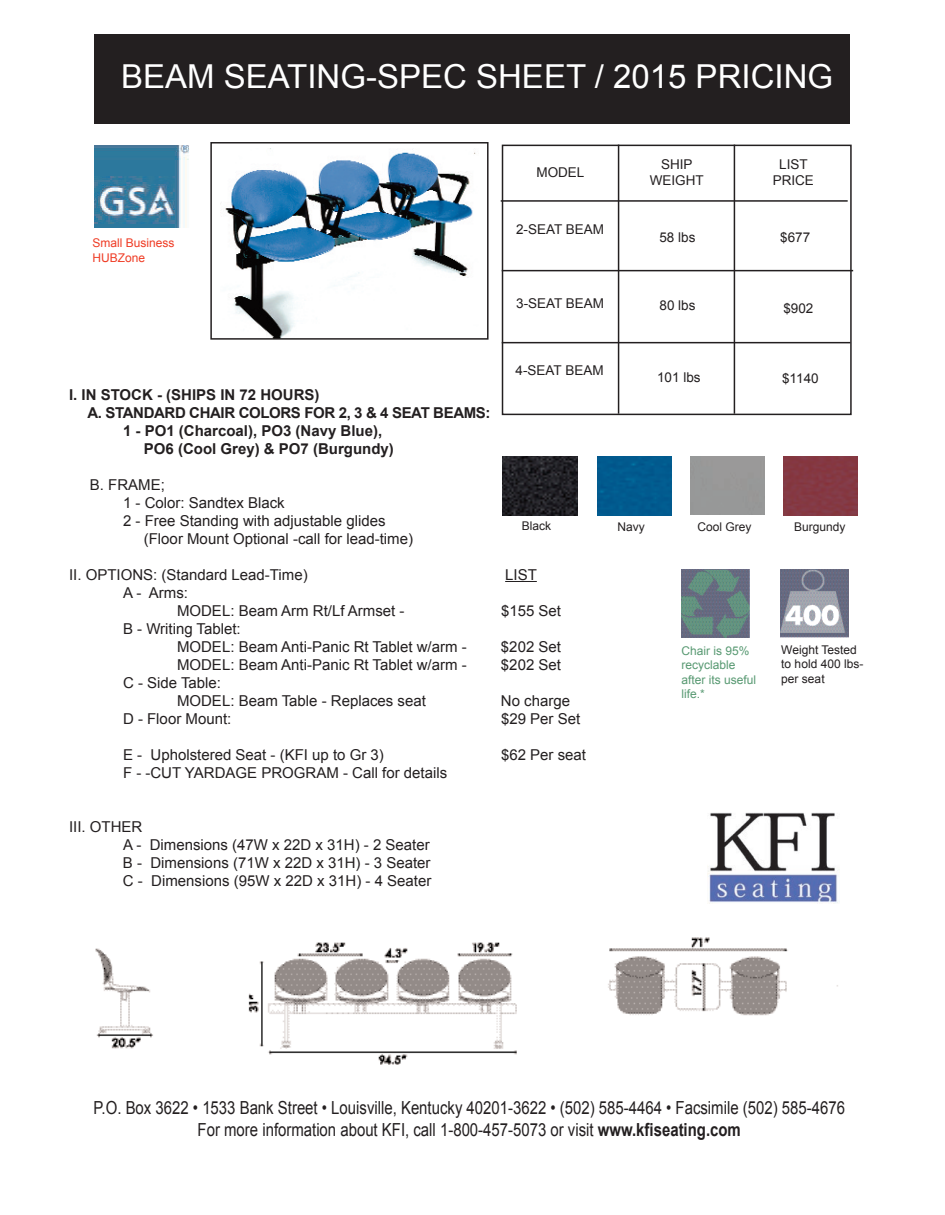
<style>
.page{position:relative;width:945px;height:1215px;background:#fff}
.page>*{position:absolute;margin:0;border:0;box-sizing:border-box;transform-origin:0 0}
.t1{font:33px "Arial";color:#fff}
.t2{font:18px/21.6px "Arial";color:#231f20;text-align:center;scale:.83 1}
.t3{font:15px/18px "Arial";color:#231f20}
.t4{font:700 15px "Arial";color:#231f20}
.t5{font:700 15px "Arial";letter-spacing:-.025em;color:#231f20}
.t6{font:13.5px/16.2px "Arial";color:#231f20;text-align:center}
.t7{font:12px/14.4px "Arial";color:#231f20}
.t8{font:12px/14.4px "Arial";color:#589972}
.t9{font:12px/14.4px "Arial";color:#ef3c25}
.s1{font-weight:700}
</style>
<div class="page">
<img style="left:707px;top:812px;width:131px;height:91px">
<div style="left:94px;top:34px;width:756px;height:90px;background:#231f20"></div>
<hr style="left:505px;top:581px;width:32px;height:1px;background:#231f20">
<img style="left:225px;top:148px;width:251px;height:189px">
<div style="left:210px;top:142px;width:279px;height:198px;border:2px solid #231f20"></div>
<div style="left:502px;top:145px;width:350px;height:270px;border:2px solid #231f20"></div>
<hr style="left:734px;top:145px;width:1px;height:269px;background:#231f20">
<hr style="left:618px;top:145px;width:1px;height:269px;background:#231f20">
<hr style="left:501px;top:200px;width:347px;height:2px;background:#231f20">
<hr style="left:502px;top:270px;width:351px;height:1px;background:#231f20">
<hr style="left:502px;top:342px;width:348px;height:1px;background:#231f20">
<div style="left:784px;top:457px;width:74px;height:58px;background:#843843"></div>
<div style="left:597px;top:457px;width:75px;height:58px;background:#015a8f"></div>
<img style="left:503px;top:457px;width:74px;height:58px">
<img style="left:94px;top:146px;width:95px;height:82px">
<img style="left:95px;top:948px;width:58px;height:101px">
<img style="left:248px;top:942px;width:269px;height:123px">
<img style="left:608px;top:937px;width:230px;height:79px">
<img style="left:681px;top:570px;width:68px;height:67px">
<img style="left:781px;top:569px;width:68px;height:68px">
<h1 class="t1" style="left:121px;top:58px;width:714px">BEAM SEATING-SPEC SHEET / 2015 PRICING</h1>
<p class="t9" style="left:92px;top:236px;width:84px">Small Business<br>HUBZone</p>
<p class="t6" style="left:536px;top:164px;width:50px">MODEL</p>
<p class="t6" style="left:773px;top:156px;width:43px">LIST<br>PRICE</p>
<p class="t6" style="left:650px;top:156px;width:55px">SHIP<br>WEIGHT</p>
<p class="t6" style="left:516px;top:221px;width:90px">2-SEAT BEAM</p>
<p class="t6" style="left:659px;top:229px;width:38px">58 lbs</p>
<p class="t6" style="left:780px;top:229px;width:32px">$677</p>
<p class="t6" style="left:516px;top:295px;width:90px">3-SEAT BEAM</p>
<p class="t6" style="left:659px;top:297px;width:38px">80 lbs</p>
<p class="t6" style="left:783px;top:300px;width:32px">$902</p>
<p class="t6" style="left:516px;top:362px;width:90px">4-SEAT BEAM</p>
<p class="t6" style="left:657px;top:369px;width:45px">101 lbs</p>
<p class="t6" style="left:782px;top:370px;width:38px">$1140</p>
<p class="t4" style="left:69px;top:386px;width:252px">I. IN STOCK - (SHIPS IN 72 HOURS)</p>
<p class="t5" style="left:87px;top:404px;width:405px">A. STANDARD CHAIR COLORS FOR 2, 3 &amp; 4 SEAT BEAMS:</p>
<p class="t4" style="left:123px;top:422px;width:261px">1 - PO1 (Charcoal), PO3 (Navy Blue),</p>
<p class="t4" style="left:144px;top:440px;width:252px">PO6 (Cool Grey) &amp; PO7 (Burgundy)</p>
<p class="t3" style="left:90px;top:476px;width:77px">B. FRAME;</p>
<p class="t3" style="left:123px;top:494px;width:163px">1 - Color: Sandtex Black</p>
<p class="t3" style="left:123px;top:512px;width:264px">2 - Free Standing with adjustable glides</p>
<p class="t3" style="left:144px;top:530px;width:271px">(Floor Mount Optional -call for lead-time)</p>
<p class="t3" style="left:69px;top:566px;width:240px">II. OPTIONS: (Standard Lead-Time)</p>
<p class="t3" style="left:505px;top:566px;width:33px">LIST</p>
<p class="t3" style="left:177px;top:584px;width:229px;text-indent:-54px">A - Arms:<br>MODEL: Beam Arm Rt/Lf Armset -</p>
<p class="t7" style="left:522px;top:519px;width:31px">Black</p>
<p class="t7" style="left:617px;top:519px;width:29px">Navy</p>
<p class="t7" style="left:794px;top:520px;width:53px">Burgundy</p>
<p class="t7" style="left:697px;top:520px;width:56px">Cool Grey</p>
<p class="t3" style="left:501px;top:602px;width:62px">$155 Set</p>
<p class="t3" style="left:177px;top:620px;width:291px;text-indent:-54px">B - Writing Tablet:<br>MODEL: Beam Anti-Panic Rt Tablet w/arm -</p>
<p class="t3" style="left:501px;top:638px;width:62px">$202 Set</p>
<p class="t3" style="left:177px;top:656px;width:291px">MODEL: Beam Anti-Panic Rt Tablet w/arm -</p>
<p class="t3" style="left:501px;top:656px;width:62px">$202 Set</p>
<p class="t3" style="left:177px;top:674px;width:250px;text-indent:-54px">C - Side Table:<br>MODEL: Beam Table - Replaces seat</p>
<p class="t3" style="left:501px;top:692px;width:71px">No charge</p>
<p class="t3" style="left:123px;top:710px;width:110px">D - Floor Mount:</p>
<p class="t3" style="left:501px;top:710px;width:81px">$29 Per Set</p>
<p class="t3" style="left:123px;top:746px;width:262px">E - Upholstered Seat - (KFI up to Gr 3)</p>
<p class="t3" style="left:501px;top:746px;width:87px">$62 Per seat</p>
<p class="t3" style="left:123px;top:764px;width:326px">F - -CUT YARDAGE PROGRAM - Call for details</p>
<p class="t3" style="left:123px;top:818px;width:310px;text-indent:-54px">III. OTHER<br>A - Dimensions (47W x 22D x 31H) - 2 Seater<br>B - Dimensions (71W x 22D x 31H) - 3 Seater<br>C - Dimensions (95W x 22D x 31H) - 4 Seater</p>
<p class="t8" style="left:681px;top:644px;width:76px">Chair is 95% recyclable after its useful life.*</p>
<p class="t7" style="left:781px;top:642px;width:84px">Weight Tested to hold 400 lbs&shy;per seat</p>
<p class="t2" style="left:94px;top:1097px;width:907px">P.O. Box 3622 • 1533 Bank Street • Louisville, Kentucky 40201-3622 • (502) 585-4464 • Facsimile (502) 585-4676<br>For more information about KFI, call 1-800-457-5073 or visit <span class="s1">www.kfiseating.com</span></p>
</div>
